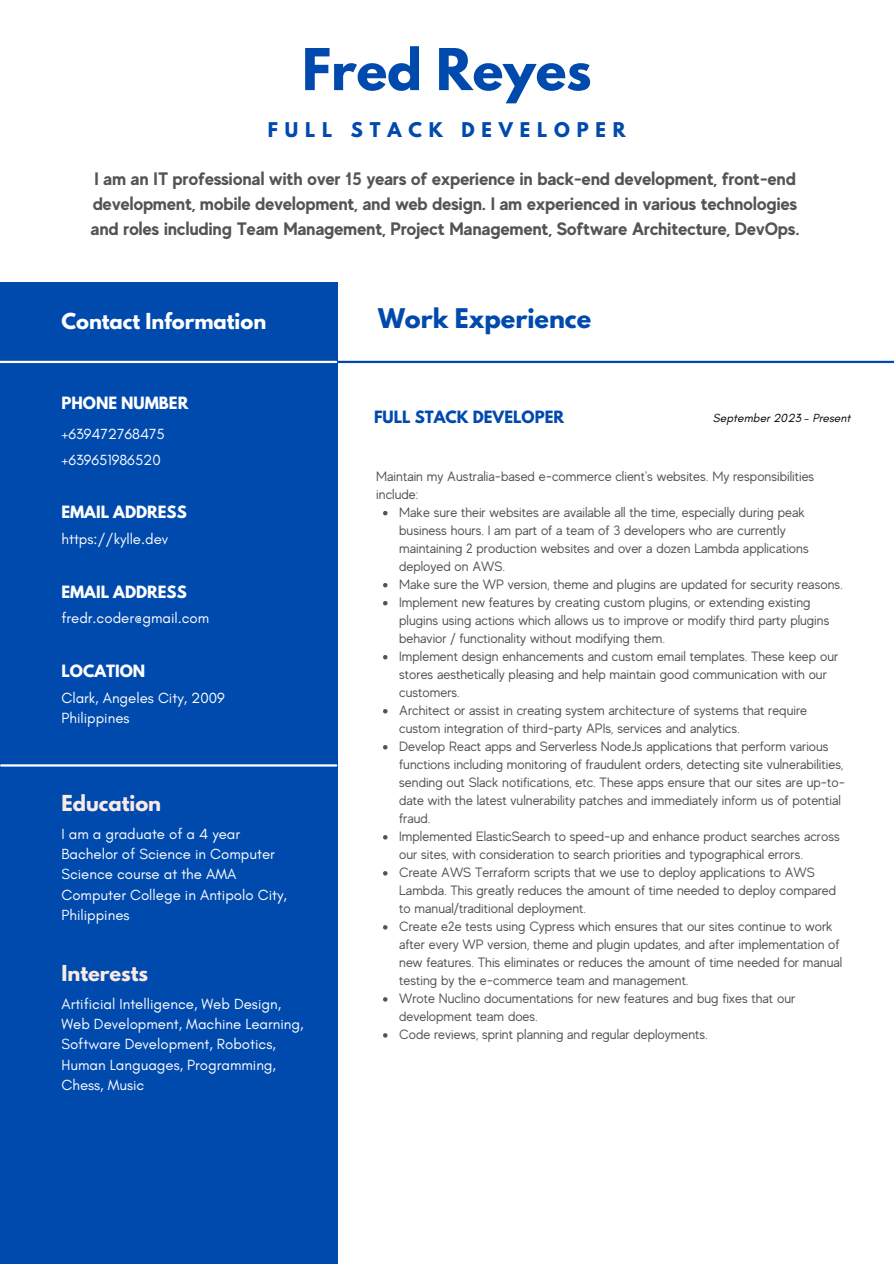
<style>
.page{position:relative;width:894px;height:1264px;background:#fff}
.page>*{position:absolute;margin:0;border:0;box-sizing:border-box;transform-origin:0 0}
.t1{font:700 51px "League Spartan";color:#004aad}
.t2{font:700 24px "League Spartan";color:#004aad}
.t3{font:700 19.5px "League Spartan";color:#faeae6}
.t4{font:700 19.5px "League Spartan";color:#fff}
.t5{font:700 18px/24.8px "MADE Evolve Sans";color:#545454}
.t6{font:700 18px "League Spartan";letter-spacing:.38em;color:#004aad}
.t7{font:15px/20.2px "Glacial Indifference";color:#fff}
.t8{font:700 15px "League Spartan";color:#fff}
.t9{font:700 15px "League Spartan";color:#004aad}
.t10{font:13.5px/18px "MADE Evolve Sans";color:#545454}
.t11{font:italic 12px "Glacial Indifference";color:#000}
</style>
<div class="page">
<div style="left:0;top:282px;width:337px;height:981px;background:#004aad"></div>
<hr style="left:0;top:361px;width:336px;height:2px;background:#fff">
<hr style="left:1px;top:764px;width:335px;height:2px;background:#fff">
<hr style="left:338px;top:361px;width:555px;height:2px;background:#004aad">
<svg style="left:383px;top:511px;width:4px;height:4px"></svg>
<svg style="left:383px;top:583px;width:4px;height:4px"></svg>
<svg style="left:383px;top:601px;width:4px;height:4px"></svg>
<svg style="left:383px;top:655px;width:4px;height:4px"></svg>
<svg style="left:383px;top:709px;width:4px;height:4px"></svg>
<svg style="left:383px;top:745px;width:4px;height:4px"></svg>
<svg style="left:383px;top:835px;width:4px;height:4px"></svg>
<svg style="left:383px;top:871px;width:4px;height:4px"></svg>
<svg style="left:383px;top:925px;width:4px;height:4px"></svg>
<svg style="left:383px;top:997px;width:4px;height:4px"></svg>
<svg style="left:383px;top:1033px;width:4px;height:4px"></svg>
<p class="t1" style="left:302px;top:44px;width:291px">Fred Reyes</p>
<p class="t6" style="left:268px;top:120px;width:359px">FULL STACK DEVELOPER</p>
<h5 class="t5" style="left:91px;top:166px;width:709px">I am an IT professional with over 15 years of experience in back-end development, front-end development, mobile development, and web design. I am experienced in various technologies and roles including Team Management, Project Management, Software Architecture, DevOps.</h5>
<p class="t4" style="left:61px;top:312px;width:206px">Contact Information</p>
<h2 class="t2" style="left:378px;top:306px;width:214px">Work Experience</h2>
<h1 class="t8" style="left:61px;top:395px;width:128px">PHONE NUMBER</h1>
<p class="t7" style="left:61px;top:424px;width:105px">+639472768475</p>
<p class="t7" style="left:61px;top:449px;width:101px">+639651986520</p>
<p class="t8" style="left:61px;top:504px;width:127px">EMAIL ADDRESS</p>
<p class="t7" style="left:61px;top:529px;width:108px">https://kylle.dev</p>
<h3 class="t8" style="left:61px;top:584px;width:127px">EMAIL ADDRESS</h3>
<p class="t7" style="left:61px;top:608px;width:149px">fredr.coder@gmail.com</p>
<p class="t8" style="left:61px;top:663px;width:85px">LOCATION</p>
<p class="t7" style="left:61px;top:687px;width:165px">Clark, Angeles City, 2009</p>
<p class="t7" style="left:61px;top:707px;width:70px">Philippines</p>
<p class="t3" style="left:61px;top:793px;width:101px">Education</p>
<p class="t7" style="left:61px;top:823px;width:227px">I am a graduate of a 4 year<br>Bachelor of Science in Computer<br>Science course at the AMA<br>Computer College in Antipolo City,<br>Philippines</p>
<p class="t3" style="left:61px;top:963px;width:88px">Interests</p>
<p class="t7" style="left:61px;top:993px;width:244px">Artificial Intelligence, Web Design, Web Development, Machine Learning, Software Development, Robotics, Human Languages, Programming,</p>
<p class="t7" style="left:61px;top:1074px;width:84px">Chess, Music</p>
<h6 class="t9" style="left:374px;top:409px;width:191px">FULL STACK DEVELOPER</h6>
<p class="t11" style="left:712px;top:410px;width:139px">September 2023 - Present</p>
<p class="t10" style="left:376px;top:467px;width:439px">Maintain my Australia-based e-commerce client's websites. My responsibilities include:</p>
<p class="t10" style="left:399px;top:503px;width:411px">Make sure their websites are available all the time, especially during peak business hours. I am part of a team of 3 developers who are currently maintaining 2 production websites and over a dozen Lambda applications deployed on AWS.</p>
<p class="t10" style="left:399px;top:575px;width:445px">Make sure the WP version, theme and plugins are updated for security reasons.</p>
<p class="t10" style="left:399px;top:593px;width:431px">Implement new features by creating custom plugins, or extending existing plugins using actions which allows us to improve or modify third party plugins behavior / functionality without modifying them.</p>
<p class="t10" style="left:399px;top:647px;width:440px">Implement design enhancements and custom email templates. These keep our stores aesthetically pleasing and help maintain good communication with our customers.</p>
<p class="t10" style="left:399px;top:701px;width:409px">Architect or assist in creating system architecture of systems that require custom integration of third-party APIs, services and analytics.</p>
<h6 class="t10" style="left:399px;top:737px;width:447px">Develop React apps and Serverless NodeJs applications that perform various functions including monitoring of fraudulent orders, detecting site vulnerabilities, sending out Slack notifications, etc. These apps ensure that our sites are up-to&shy;date with the latest vulnerability patches and immediately inform us of potential fraud.</h6>
<p class="t10" style="left:399px;top:827px;width:442px">Implemented ElasticSearch to speed-up and enhance product searches across our sites, with consideration to search priorities and typographical errors.</p>
<h4 class="t10" style="left:399px;top:863px;width:438px">Create AWS Terraform scripts that we use to deploy applications to AWS<br>Lambda. This greatly reduces the amount of time needed to deploy compared to manual/traditional deployment.</h4>
<p class="t10" style="left:399px;top:917px;width:444px">Create e2e tests using Cypress which ensures that our sites continue to work after every WP version, theme and plugin updates, and after implementation of new features. This eliminates or reduces the amount of time needed for manual testing by the e-commerce team and management.</p>
<h4 class="t10" style="left:399px;top:989px;width:397px">Wrote Nuclino documentations for new features and bug fixes that our development team does.</h4>
<h6 class="t10" style="left:399px;top:1025px;width:310px">Code reviews, sprint planning and regular deployments.</h6>
</div>
